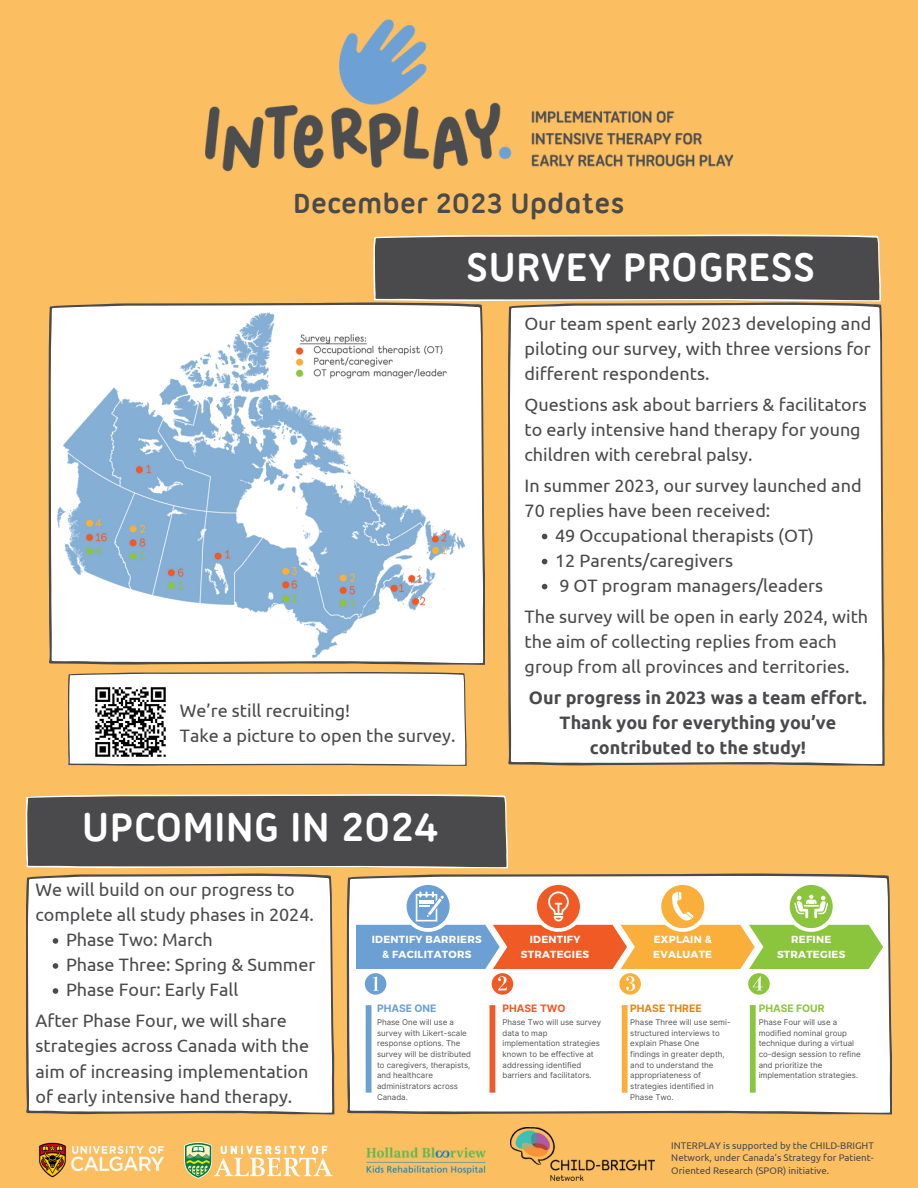
<style>
.page{position:relative;width:918px;height:1188px;background:#fbbf62}
.page>*{position:absolute;margin:0;border:0;box-sizing:border-box;transform-origin:0 0}
.t1{font:700 43.05px "Ubuntu Titling";color:#fff}
.t2{font:700 30px "Ubuntu Titling";color:#4a4a4c}
.t3{font:18px/25px "Ubuntu";color:#4a4a4c}
.t4{font:700 18px/25px "Ubuntu";color:#4a4a4c;text-align:center}
.t5{font:700 10.35px/14.2px "Montserrat";letter-spacing:.025em;color:#fff}
.t6{font:700 10.35px "Inter";color:#e68310}
.t7{font:700 10.35px "Inter";color:#8bc53e}
.t8{font:700 10.35px "Inter";color:#6c9fd4}
.t9{font:700 10.35px "Inter";color:#f05a24}
.t10{font:9.6px/12.9px "Ubuntu";color:#4a4a4c;text-align:justify}
.t11{font:7.95px/10.6px "Inter";color:#545454}
</style>
<div class="page">
<div style="left:508px;top:302px;width:376px;height:464px;background:#fff"></div>
<div style="left:373px;top:234px;width:508px;height:67px;background:#4a4a4c"></div>
<div style="left:26px;top:874px;width:308px;height:241px;background:#fff"></div>
<svg style="left:26px;top:794px;width:482px;height:74px;background:#545454"></svg>
<svg style="left:347px;top:874px;width:545px;height:241px;background:#f5f4f2"></svg>
<svg style="left:68px;top:672px;width:399px;height:94px;background:#f5f4f3"></svg>
<img style="left:92px;top:683px;width:77px;height:78px">
<img style="left:38px;top:1142px;width:126px;height:36px">
<svg style="left:184px;top:1142px;width:149px;height:37px"></svg>
<img style="left:510px;top:1128px;width:144px;height:53px">
<img style="left:366px;top:1147px;width:120px;height:28px">
<img style="left:205px;top:19px;width:581px;height:234px">
<div style="left:366px;top:1005px;width:5px;height:88px;background:#6c9fd4"></div>
<div style="left:490px;top:1005px;width:5px;height:88px;background:#f05a24"></div>
<div style="left:622px;top:1005px;width:6px;height:88px;background:#faaf3a"></div>
<div style="left:750px;top:1005px;width:6px;height:88px;background:#8bc53e"></div>
<svg style="left:356px;top:881px;width:527px;height:113px;background:#ddd1b5"></svg>
<img style="left:49px;top:307px;width:436px;height:358px">
<svg style="left:542px;top:534px;width:5px;height:5px"></svg>
<svg style="left:542px;top:559px;width:5px;height:5px"></svg>
<svg style="left:542px;top:584px;width:5px;height:5px"></svg>
<svg style="left:53px;top:938px;width:5px;height:6px"></svg>
<svg style="left:53px;top:963px;width:5px;height:6px"></svg>
<svg style="left:53px;top:988px;width:5px;height:6px"></svg>
<p class="t2" style="left:293px;top:191px;width:333px">December 2023 Updates</p>
<p class="t1" style="left:466px;top:249px;width:351px">SURVEY PROGRESS</p>
<p class="t3" style="left:180px;top:698px;width:172px">We’re still recruiting!</p>
<p class="t3" style="left:180px;top:723px;width:277px">Take a picture to open the survey.</p>
<p class="t1" style="left:82px;top:809px;width:359px">UPCOMING IN 2024</p>
<p class="t3" style="left:525px;top:310px;width:348px;text-align:justify">Our team spent early 2023 developing and piloting our survey, with three versions for different respondents.</p>
<p class="t3" style="left:525px;top:392px;width:344px">Questions ask about barriers &amp; facilitators to early intensive hand therapy for young children with cerebral palsy.</p>
<p class="t3" style="left:525px;top:473px;width:338px">In summer 2023, our survey launched and<br>70 replies have been received:</p>
<p class="t3" style="left:555px;top:523px;width:260px">49 Occupational therapists (OT)</p>
<p class="t3" style="left:555px;top:548px;width:179px">12 Parents/caregivers</p>
<p class="t3" style="left:559px;top:573px;width:265px">9 OT program managers/leaders</p>
<p class="t3" style="left:525px;top:604px;width:345px">The survey will be open in early 2024, with the aim of collecting replies from each group from all provinces and territories.</p>
<p class="t4" style="left:529px;top:685px;width:339px">Our progress in 2023 was a team effort.<br>Thank you for everything you’ve contributed to the study!</p>
<p class="t3" style="left:35px;top:877px;width:280px">We will build on our progress to complete all study phases in 2024.</p>
<p class="t3" style="left:66px;top:927px;width:148px">Phase Two: March</p>
<p class="t3" style="left:66px;top:952px;width:251px">Phase Three: Spring &amp; Summer</p>
<p class="t3" style="left:66px;top:977px;width:174px">Phase Four: Early Fall</p>
<p class="t3" style="left:35px;top:1008px;width:275px">After Phase Four, we will share strategies across Canada with the aim of increasing implementation of early intensive hand therapy.</p>
<p class="t5" style="left:372px;top:932px;width:111px">IDENTIFY BARRIERS</p>
<p class="t5" style="left:382px;top:946px;width:91px">&amp; FACILITATORS</p>
<p class="t5" style="left:530px;top:932px;width:52px">IDENTIFY</p>
<p class="t5" style="left:521px;top:946px;width:70px">STRATEGIES</p>
<p class="t5" style="left:653px;top:932px;width:60px">EXPLAIN &amp;<br>EVALUATE</p>
<p class="t5" style="left:791px;top:932px;width:42px">REFINE</p>
<p class="t5" style="left:777px;top:946px;width:70px">STRATEGIES</p>
<p class="t8" style="left:377px;top:1002px;width:61px">PHASE ONE</p>
<p class="t9" style="left:503px;top:1002px;width:65px">PHASE TWO</p>
<p class="t6" style="left:630px;top:1002px;width:73px">PHASE THREE</p>
<p class="t7" style="left:759px;top:1002px;width:67px">PHASE FOUR</p>
<p class="t11" style="left:377px;top:1017px;width:96px">Phase One will use a survey with Likert-scale response options. The survey will be distributed to caregivers, therapists, and healthcare administrators across<br>Canada.</p>
<p class="t11" style="left:503px;top:1017px;width:100px">Phase Two will use survey data to map implementation strategies known to be effective at addressing identified barriers and facilitators.</p>
<p class="t11" style="left:630px;top:1017px;width:102px">Phase Three will use semi&shy;structured interviews to explain Phase One findings in greater depth, and to understand the appropriateness of strategies identified in<br>Phase Two.</p>
<p class="t11" style="left:759px;top:1017px;width:103px">Phase Four will use a modified nominal group technique during a virtual co-design session to refine and prioritize the implementation strategies.</p>
<p class="t10" style="left:671px;top:1139px;width:204px">INTERPLAY is supported by the CHILD-BRIGHT Network, under Canada’s Strategy for Patient-Oriented Research (SPOR) initiative.</p>
</div>
